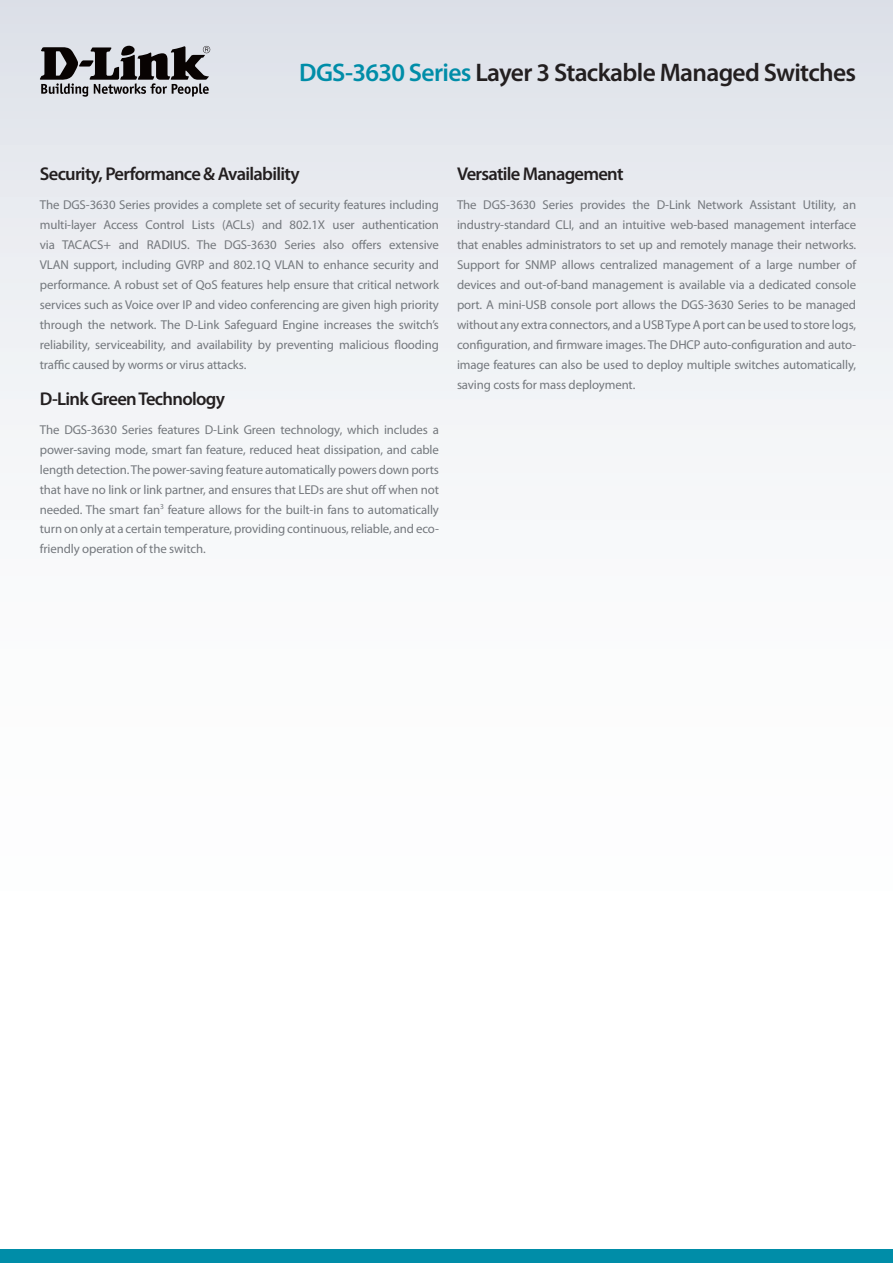
<style>
.page{position:relative;width:893px;height:1263px;background:#fff}
.page>*{position:absolute;margin:0;border:0;box-sizing:border-box;transform-origin:0 0}
.t1{font:600 25.5px "Myriad Pro";letter-spacing:-.025em;color:#231f20}
.t2{font:600 18.6px "Myriad Pro";letter-spacing:-.04em;color:#231f20}
.t3{font:12.9px/20px "Myriad Pro";letter-spacing:-.01em;color:#74787d;text-align:justify}
.s1{color:#008da8}
</style>
<div class="page">
<div style="left:0;top:0;width:893px;height:1084px;background:linear-gradient(to bottom,#e3e6ec,#fff)"></div>
<div style="left:0;top:1249px;width:893px;height:14px;background:#008da8"></div>
<svg style="left:40px;top:46px;width:170px;height:51px;background:#807f83"></svg>
<h1 class="t1" style="left:299px;top:56px;width:558px"><span class="s1">DGS-3630 Series</span> Layer 3 Stackable Managed Switches</h1>
<h2 class="t2" style="left:40px;top:162px;width:261px">Security, Performance &amp; Availability</h2>
<p class="t3" style="left:40px;top:195px;width:401px">The DGS-3630 Series provides a complete set of security features including multi-layer Access Control Lists (ACLs) and 802.1X user authentication via TACACS+ and RADIUS. The DGS-3630 Series also offers extensive VLAN support, including GVRP and 802.1Q VLAN to enhance security and performance. A robust set of QoS features help ensure that critical network services such as Voice over IP and video conferencing are given high priority through the network. The D-Link Safeguard Engine increases the switch’s reliability, serviceability, and availability by preventing malicious flooding traffic caused by worms or virus attacks.</p>
<h2 class="t2" style="left:40px;top:387px;width:187px">D-Link Green Technology</h2>
<p class="t3" style="left:40px;top:419px;width:401px">The DGS-3630 Series features D-Link Green technology, which includes a power-saving mode, smart fan feature, reduced heat dissipation, and cable length detection. The power-saving feature automatically powers down ports that have no link or link partner, and ensures that LEDs are shut off when not needed. The smart fan<sup>3</sup> feature allows for the built-in fans to automatically turn on only at a certain temperature, providing continuous, reliable, and eco&shy;friendly operation of the switch.</p>
<h2 class="t2" style="left:457px;top:162px;width:168px">Versatile Management</h2>
<p class="t3" style="left:457px;top:195px;width:401px">The DGS-3630 Series provides the D-Link Network Assistant Utility, an industry-standard CLI, and an intuitive web-based management interface that enables administrators to set up and remotely manage their networks.<br>Support for SNMP allows centralized management of a large number of devices and out-of-band management is available via a dedicated console port. A mini-USB console port allows the DGS-3630 Series to be managed without any extra connectors, and a USB Type A port can be used to store logs, configuration, and firmware images. The DHCP auto-configuration and auto&shy;image features can also be used to deploy multiple switches automatically, saving costs for mass deployment.</p>
</div>
